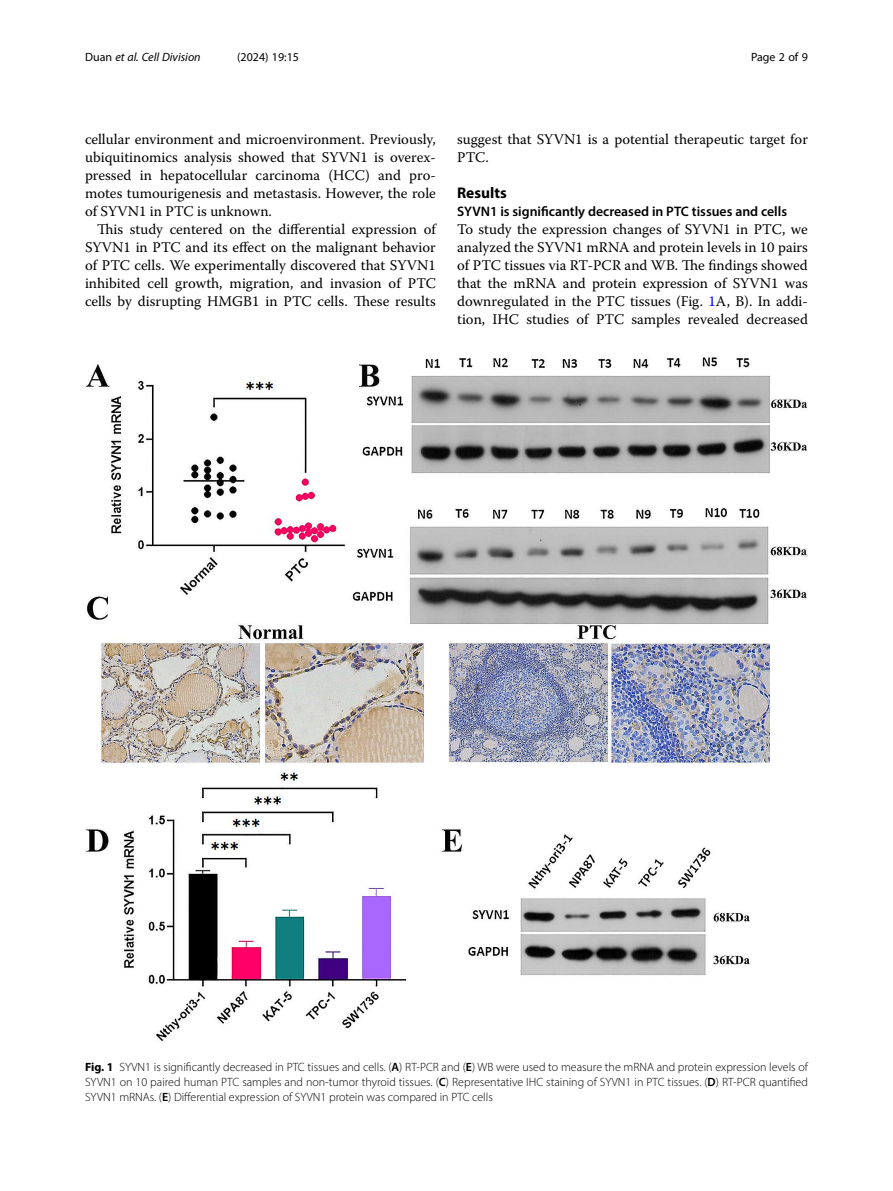
<style>
.page{position:relative;width:893px;height:1191px;background:#fff}
.page>*{position:absolute;margin:0;border:0;box-sizing:border-box;transform-origin:0 0}
.Head_1{font:700 15.45px "Myriad Pro";color:#000}
.Body_Text_Indent{font:14.7px/18px "Warnock Pro";color:#000;text-align:justify}
.Body_Text{font:14.7px/18px "Warnock Pro";color:#000;text-align:justify}
.Head_2_After_1{font:600 13.8px "Myriad Pro";color:#000}
.Figure_Caption{font:300 12px/15px "Myriad Pro";color:#000;text-align:justify}
.t1{font:italic 12px "Myriad Pro";color:#000}
.t2{font:12px "Myriad Pro";color:#000}
.s1{font-style:normal}
.s2{color:#00f}
.s3{font-weight:700}
.s4{font-weight:600}
</style>
<div class="page">
<img style="left:85px;top:357px;width:723px;height:685px">
<p class="t1" style="left:85px;top:50px;width:117px"><span class="s1">Duan</span> et al. Cell Division</p>
<p class="t2" style="left:237px;top:50px;width:63px">(2024) 19:15</p>
<p class="t2" style="left:751px;top:50px;width:58px">Page 2 of 9</p>
<p class="Body_Text_Indent" style="left:85px;top:130px;width:352px">cellular environment and microenvironment. Previously, ubiquitinomics analysis showed that SYVN1 is overex&shy;pressed in hepatocellular carcinoma (HCC) and pro&shy;motes tumourigenesis and metastasis. However, the role of SYVN1 in PTC is unknown.</p>
<p class="Body_Text_Indent" style="left:85px;top:220px;width:352px;text-indent:12px">This study centered on the differential expression of SYVN1 in PTC and its effect on the malignant behavior of PTC cells. We experimentally discovered that SYVN1 inhibited cell growth, migration, and invasion of PTC cells by disrupting HMGB1 in PTC cells. These results</p>
<p class="Body_Text_Indent" style="left:457px;top:130px;width:352px">suggest that SYVN1 is a potential therapeutic target for<br>PTC.</p>
<p class="Head_1" style="left:457px;top:183px;width:51px">Results</p>
<p class="Head_2_After_1" style="left:457px;top:203px;width:332px">SYVN1 is significantly decreased in PTC tissues and cells</p>
<p class="Body_Text" style="left:457px;top:220px;width:352px">To study the expression changes of SYVN1 in PTC, we analyzed the SYVN1 mRNA and protein levels in 10 pairs of PTC tissues via RT-PCR and WB. The findings showed that the mRNA and protein expression of SYVN1 was downregulated in the PTC tissues (Fig. <span class="s2">1</span>A, B). In addi&shy;tion, IHC studies of PTC samples revealed decreased</p>
<p class="Figure_Caption" style="left:85px;top:1059px;width:724px"><span class="s3">Fig. 1</span> SYVN1 is significantly decreased in PTC tissues and cells. (<span class="s4">A</span>) RT-PCR and (<span class="s4">E</span>) WB were used to measure the mRNA and protein expression levels of SYVN1 on 10 paired human PTC samples and non-tumor thyroid tissues. (<span class="s4">C</span>) Representative IHC staining of SYVN1 in PTC tissues. (<span class="s4">D</span>) RT-PCR quantified SYVN1 mRNAs. (<span class="s4">E</span>) Differential expression of SYVN1 protein was compared in PTC cells</p>
</div>
